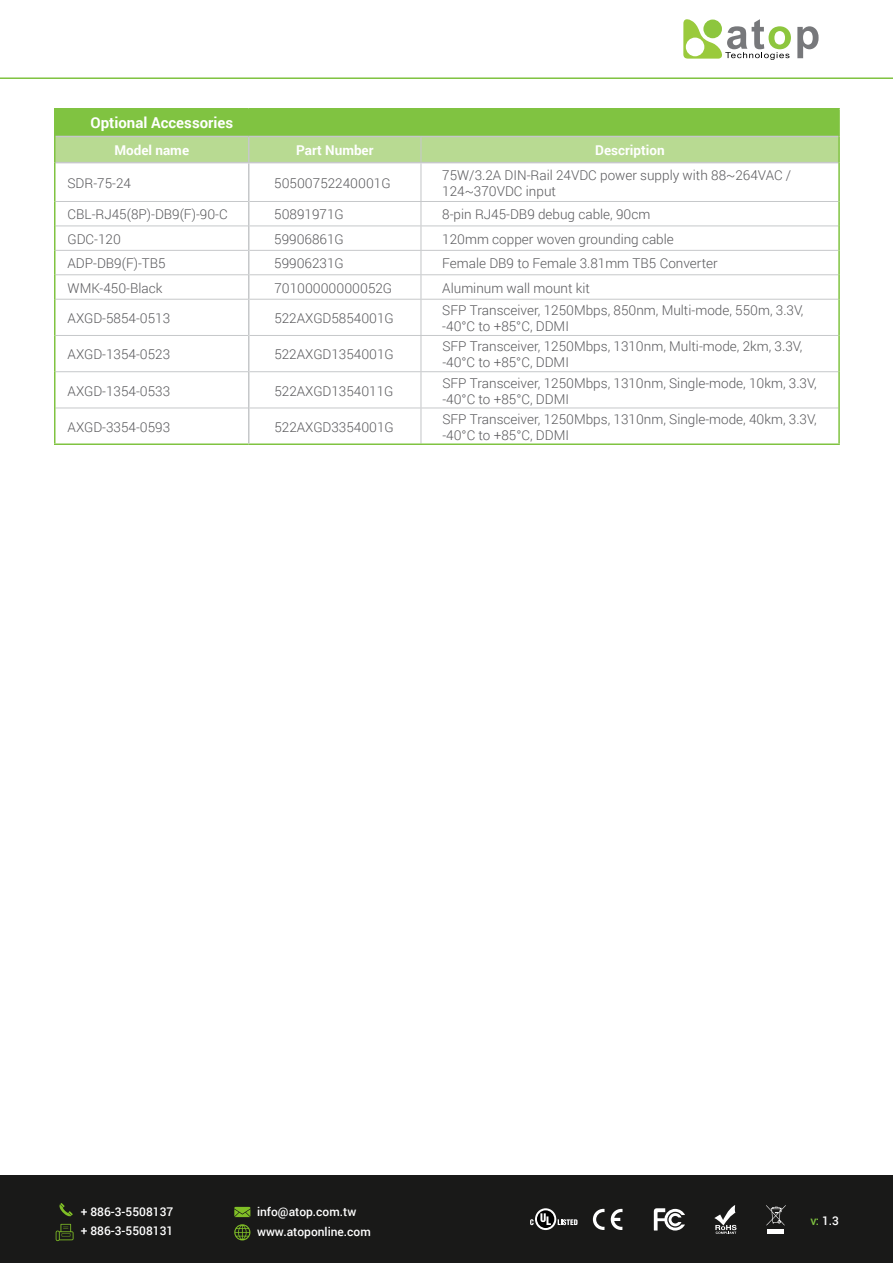
<style>
.page{position:relative;width:893px;height:1263px;background:#fff}
.page>*{position:absolute;margin:0;border:0;box-sizing:border-box;transform-origin:0 0}
.t1{font:700 15px "Roboto";color:#fff}
.t2{font:300 13.5px/16.2px "Roboto";color:#58585b}
.t3{font:700 13.5px "Roboto";color:#fff}
.t4{font:500 12px/19.5px "Roboto";color:#fff}
.s1{color:#80c341}
</style>
<div class="page">
<div style="left:0;top:1176px;width:893px;height:87px;background:#191918"></div>
<svg style="left:611px;top:1209px;width:11px;height:21px"></svg>
<svg style="left:593px;top:1209px;width:11px;height:21px"></svg>
<svg style="left:654px;top:1208px;width:31px;height:22px"></svg>
<svg style="left:714px;top:1205px;width:22px;height:29px"></svg>
<svg style="left:558px;top:1219px;width:19px;height:6px"></svg>
<svg style="left:535px;top:1208px;width:21px;height:22px"></svg>
<div style="left:537px;top:1210px;width:17px;height:18px;background:#000;border-radius:50%"></div>
<svg style="left:540px;top:1213px;width:11px;height:12px"></svg>
<svg style="left:530px;top:1219px;width:4px;height:6px"></svg>
<svg style="left:683px;top:19px;width:108px;height:41px"></svg>
<svg style="left:797px;top:26px;width:22px;height:32px"></svg>
<div style="left:768px;top:1229px;width:16px;height:5px;background:#fff"></div>
<svg style="left:766px;top:1205px;width:20px;height:20px"></svg>
<svg style="left:56px;top:1224px;width:18px;height:17px"></svg>
<svg style="left:234px;top:1207px;width:16px;height:10px"></svg>
<svg style="left:234px;top:1224px;width:16px;height:16px"></svg>
<svg style="left:59px;top:1203px;width:14px;height:13px"></svg>
<hr style="left:0;top:77px;width:893px;height:2px;background:#80c341">
<div style="left:55px;top:109px;width:784px;height:27px;background:#80c341"></div>
<hr style="left:420px;top:163px;width:1px;height:38px;background:#c6c8ca">
<svg style="left:420px;top:202px;width:1px;height:97px"></svg>
<hr style="left:420px;top:300px;width:1px;height:35px;background:#c6c8ca">
<hr style="left:420px;top:336px;width:1px;height:35px;background:#c6c8ca">
<hr style="left:420px;top:372px;width:1px;height:36px;background:#c6c8ca">
<hr style="left:420px;top:408px;width:1px;height:35px;background:#c6c8ca">
<hr style="left:56px;top:201px;width:192px;height:1px;background:#c6c8ca">
<hr style="left:249px;top:201px;width:172px;height:1px;background:#c6c8ca">
<hr style="left:421px;top:201px;width:417px;height:1px;background:#c6c8ca">
<hr style="left:56px;top:226px;width:192px;height:1px;background:#c6c8ca">
<hr style="left:249px;top:226px;width:172px;height:1px;background:#c6c8ca">
<hr style="left:421px;top:226px;width:417px;height:1px;background:#c6c8ca">
<hr style="left:56px;top:250px;width:192px;height:1px;background:#c6c8ca">
<hr style="left:249px;top:250px;width:172px;height:1px;background:#c6c8ca">
<hr style="left:421px;top:250px;width:417px;height:1px;background:#c6c8ca">
<hr style="left:56px;top:274px;width:192px;height:1px;background:#c6c8ca">
<hr style="left:249px;top:274px;width:172px;height:1px;background:#c6c8ca">
<hr style="left:421px;top:274px;width:417px;height:1px;background:#c6c8ca">
<hr style="left:56px;top:299px;width:192px;height:1px;background:#c6c8ca">
<hr style="left:249px;top:299px;width:172px;height:1px;background:#c6c8ca">
<hr style="left:421px;top:299px;width:417px;height:1px;background:#c6c8ca">
<hr style="left:56px;top:335px;width:192px;height:1px;background:#c6c8ca">
<hr style="left:249px;top:335px;width:172px;height:1px;background:#c6c8ca">
<hr style="left:421px;top:335px;width:417px;height:1px;background:#c6c8ca">
<hr style="left:56px;top:371px;width:192px;height:1px;background:#c6c8ca">
<hr style="left:249px;top:371px;width:172px;height:1px;background:#c6c8ca">
<hr style="left:421px;top:371px;width:417px;height:1px;background:#c6c8ca">
<hr style="left:56px;top:408px;width:192px;height:1px;background:#c6c8ca">
<hr style="left:249px;top:408px;width:172px;height:1px;background:#c6c8ca">
<hr style="left:421px;top:408px;width:417px;height:1px;background:#c6c8ca">
<hr style="left:54px;top:108px;width:195px;height:2px;background:#80c341">
<hr style="left:54px;top:109px;width:2px;height:27px;background:#80c341">
<hr style="left:249px;top:108px;width:172px;height:2px;background:#80c341">
<hr style="left:421px;top:108px;width:419px;height:2px;background:#80c341">
<hr style="left:838px;top:109px;width:2px;height:27px;background:#80c341">
<hr style="left:838px;top:136px;width:2px;height:27px;background:#80c341">
<hr style="left:54px;top:163px;width:2px;height:38px;background:#80c341">
<hr style="left:838px;top:163px;width:2px;height:38px;background:#80c341">
<hr style="left:54px;top:201px;width:2px;height:25px;background:#80c341">
<hr style="left:838px;top:201px;width:2px;height:25px;background:#80c341">
<hr style="left:54px;top:226px;width:2px;height:24px;background:#80c341">
<hr style="left:838px;top:226px;width:2px;height:24px;background:#80c341">
<hr style="left:54px;top:250px;width:2px;height:25px;background:#80c341">
<hr style="left:838px;top:250px;width:2px;height:25px;background:#80c341">
<hr style="left:54px;top:275px;width:2px;height:24px;background:#80c341">
<hr style="left:838px;top:275px;width:2px;height:24px;background:#80c341">
<hr style="left:54px;top:299px;width:2px;height:36px;background:#80c341">
<hr style="left:838px;top:299px;width:2px;height:36px;background:#80c341">
<hr style="left:54px;top:335px;width:2px;height:37px;background:#80c341">
<hr style="left:838px;top:335px;width:2px;height:37px;background:#80c341">
<hr style="left:54px;top:372px;width:2px;height:36px;background:#80c341">
<hr style="left:838px;top:372px;width:2px;height:36px;background:#80c341">
<hr style="left:54px;top:408px;width:2px;height:35px;background:#80c341">
<hr style="left:838px;top:408px;width:2px;height:35px;background:#80c341">
<hr style="left:54px;top:443px;width:195px;height:2px;background:#80c341">
<hr style="left:249px;top:443px;width:172px;height:2px;background:#80c341">
<hr style="left:421px;top:443px;width:419px;height:2px;background:#80c341">
<hr style="left:54px;top:136px;width:2px;height:27px;background:#80c341">
<svg style="left:55px;top:136px;width:784px;height:27px;background:#b9d896"></svg>
<hr style="left:248px;top:163px;width:1px;height:38px;background:#c6c8ca">
<svg style="left:248px;top:201px;width:1px;height:98px"></svg>
<hr style="left:248px;top:299px;width:1px;height:36px;background:#c6c8ca">
<hr style="left:248px;top:335px;width:1px;height:37px;background:#c6c8ca">
<hr style="left:248px;top:372px;width:1px;height:36px;background:#c6c8ca">
<hr style="left:248px;top:408px;width:1px;height:35px;background:#c6c8ca">
<p class="t1" style="left:91px;top:112px;width:144px">Optional Accessories</p>
<p class="t3" style="left:114px;top:141px;width:76px">Model name</p>
<p class="t3" style="left:296px;top:141px;width:79px">Part Number</p>
<p class="t3" style="left:595px;top:141px;width:71px">Description</p>
<p class="t2" style="left:68px;top:174px;width:65px">SDR-75-24</p>
<p class="t2" style="left:274px;top:174px;width:118px">50500752240001G</p>
<p class="t2" style="left:442px;top:166px;width:351px">75W/3.2A DIN-Rail 24VDC power supply with 88~264VAC /<br>124~370VDC input</p>
<p class="t2" style="left:68px;top:206px;width:162px">CBL-RJ45(8P)-DB9(F)-90-C</p>
<p class="t2" style="left:274px;top:206px;width:71px">50891971G</p>
<p class="t2" style="left:442px;top:206px;width:210px">8-pin RJ45-DB9 debug cable, 90cm</p>
<p class="t2" style="left:68px;top:231px;width:55px">GDC-120</p>
<p class="t2" style="left:274px;top:231px;width:71px">59906861G</p>
<p class="t2" style="left:442px;top:231px;width:233px">120mm copper woven grounding cable</p>
<p class="t2" style="left:68px;top:255px;width:100px">ADP-DB9(F)-TB5</p>
<p class="t2" style="left:274px;top:255px;width:71px">59906231G</p>
<p class="t2" style="left:442px;top:255px;width:277px">Female DB9 to Female 3.81mm TB5 Converter</p>
<p class="t2" style="left:68px;top:279px;width:96px">WMK-450-Black</p>
<p class="t2" style="left:274px;top:279px;width:119px">70100000000052G</p>
<p class="t2" style="left:442px;top:279px;width:149px">Aluminum wall mount kit</p>
<p class="t2" style="left:68px;top:310px;width:104px">AXGD-5854-0513</p>
<p class="t2" style="left:274px;top:310px;width:121px">522AXGD5854001G</p>
<p class="t2" style="left:442px;top:302px;width:363px">SFP Transceiver, 1250Mbps, 850nm, Multi-mode, 550m, 3.3V, -40°C to +85°C, DDMI</p>
<p class="t2" style="left:68px;top:346px;width:104px">AXGD-1354-0523</p>
<p class="t2" style="left:274px;top:346px;width:121px">522AXGD1354001G</p>
<p class="t2" style="left:442px;top:338px;width:361px">SFP Transceiver, 1250Mbps, 1310nm, Multi-mode, 2km, 3.3V, -40°C to +85°C, DDMI</p>
<p class="t2" style="left:68px;top:382px;width:104px">AXGD-1354-0533</p>
<p class="t2" style="left:274px;top:382px;width:121px">522AXGD1354011G</p>
<p class="t2" style="left:442px;top:374px;width:376px">SFP Transceiver, 1250Mbps, 1310nm, Single-mode, 10km, 3.3V, -40°C to +85°C, DDMI</p>
<p class="t2" style="left:68px;top:418px;width:104px">AXGD-3354-0593</p>
<p class="t2" style="left:274px;top:418px;width:121px">522AXGD3354001G</p>
<p class="t2" style="left:442px;top:410px;width:376px">SFP Transceiver, 1250Mbps, 1310nm, Single-mode, 40km, 3.3V, -40°C to +85°C, DDMI</p>
<p class="t4" style="left:81px;top:1201px;width:94px">+ 886-3-5508137 + 886-3-5508131</p>
<p class="t4" style="left:257px;top:1202px;width:115px">info@atop.com.tw www.atoponline.com</p>
<p class="t4" style="left:811px;top:1210px;width:30px"><span class="s1">v:</span> 1.3</p>
</div>
